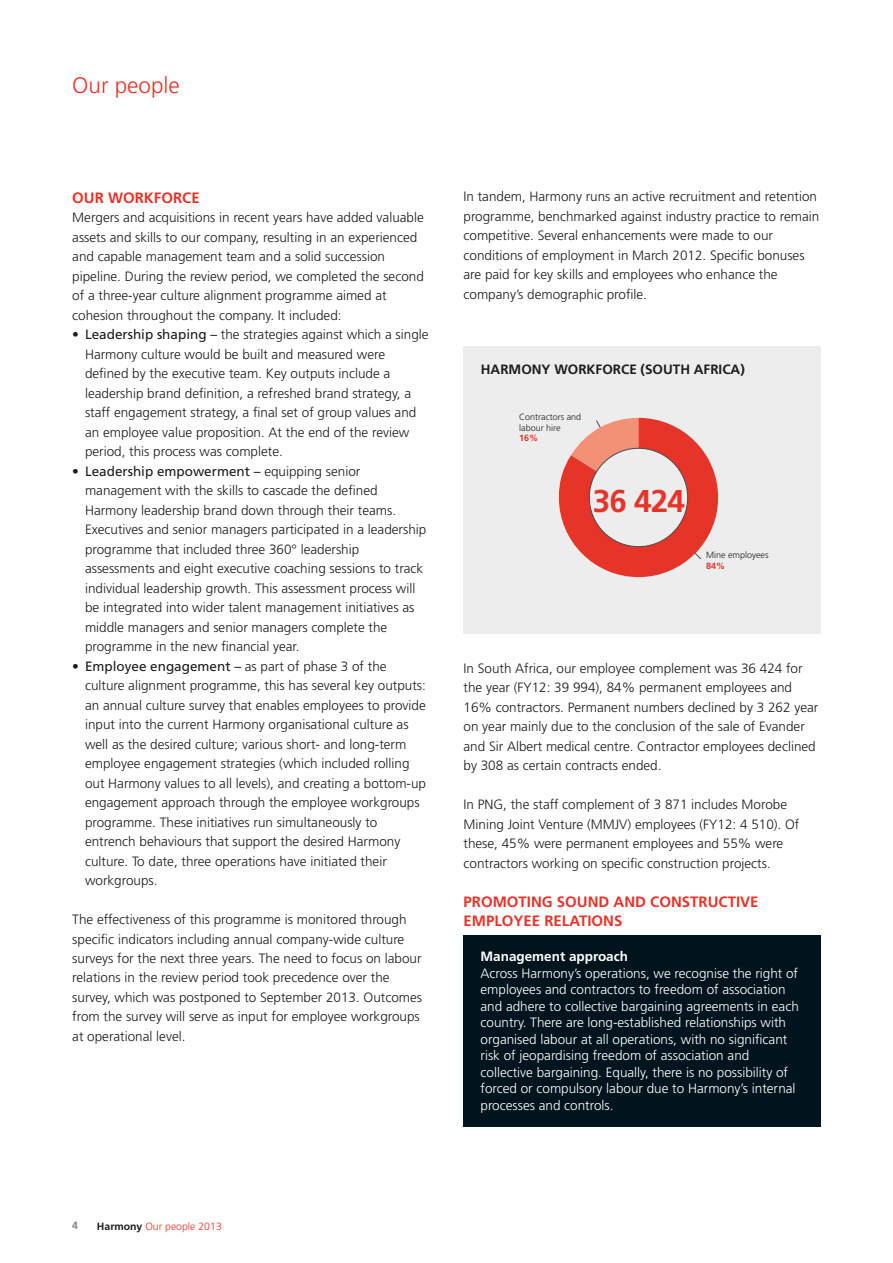
<style>
.page{position:relative;width:893px;height:1263px;background:#fff}
.page>*{position:absolute;margin:0;border:0;box-sizing:border-box;transform-origin:0 0}
.t1{font:700 31.5px "Frutiger LT Std";color:#e63429}
.t2{font:300 22.5px "Frutiger LT Std";color:#e63429}
.t3{font:700 15px/19.5px "Frutiger LT Std";color:#e63429}
.t4{font:300 13.5px/19.5px "Frutiger LT Std";color:#1d1d1b}
.t5{font:300 13.5px/16.5px "Frutiger LT Std";color:#fff}
.t6{font:700 13.5px "Frutiger LT Std";color:#1d1d1b}
.t7{font:700 13.5px "Frutiger LT Std";color:#fff}
.t8{font:300 10.5px "Frutiger LT Std";color:#e63429}
.t9{font:700 10.5px "Frutiger LT Std";color:#878787}
.t10{font:300 9px/10.5px "Frutiger LT Std";color:#1d1d1b}
.t11{font:700 9px "Frutiger LT Std";color:#e63429}
.s1{font-weight:400}
.s2{font-weight:700;color:#1d1d1b}
</style>
<div class="page">
<div style="left:463px;top:346px;width:358px;height:288px;background:#ededed"></div>
<svg style="left:559px;top:418px;width:159px;height:159px"></svg>
<div style="left:589px;top:448px;width:99px;height:99px;background:#ededed;border-radius:50%"></div>
<div style="left:463px;top:935px;width:358px;height:191px;background:#00141e"></div>
<h2 class="t2" style="left:72px;top:73px;width:109px">Our people</h2>
<p class="t3" style="left:72px;top:188px;width:129px">OUR WORKFORCE</p>
<p class="t4" style="left:72px;top:208px;width:353px">Mergers and acquisitions in recent years have added valuable assets and skills to our company, resulting in an experienced and capable management team and a solid succession pipeline. During the review period, we completed the second of a three-year culture alignment programme aimed at cohesion throughout the company. It included:</p>
<p class="t4" style="left:85px;top:325px;width:345px;text-indent:-13px">• <span class="s1">Leadership shaping –</span> the strategies against which a single Harmony culture would be built and measured were defined by the executive team. Key outputs include a leadership brand definition, a refreshed brand strategy, a staff engagement strategy, a final set of group values and an employee value proposition. At the end of the review period, this process was complete.</p>
<p class="t4" style="left:85px;top:461px;width:343px;text-indent:-13px">• <span class="s1">Leadership empowerment –</span> equipping senior management with the skills to cascade the defined Harmony leadership brand down through their teams.<br>Executives and senior managers participated in a leadership programme that included three 360° leadership assessments and eight executive coaching sessions to track individual leadership growth. This assessment process will be integrated into wider talent management initiatives as middle managers and senior managers complete the programme in the new financial year.</p>
<p class="t4" style="left:85px;top:656px;width:343px;text-indent:-13px">• <span class="s1">Employee engagement –</span> as part of phase 3 of the culture alignment programme, this has several key outputs: an annual culture survey that enables employees to provide input into the current Harmony organisational culture as well as the desired culture; various short- and long-term employee engagement strategies (which included rolling out Harmony values to all levels), and creating a bottom-up engagement approach through the employee workgroups programme. These initiatives run simultaneously to entrench behaviours that support the desired Harmony culture. To date, three operations have initiated their workgroups.</p>
<p class="t4" style="left:72px;top:910px;width:351px">The effectiveness of this programme is monitored through specific indicators including annual company-wide culture surveys for the next three years. The need to focus on labour relations in the review period took precedence over the survey, which was postponed to September 2013. Outcomes from the survey will serve as input for employee workgroups at operational level.</p>
<p class="t4" style="left:463px;top:187px;width:357px">In tandem, Harmony runs an active recruitment and retention programme, benchmarked against industry practice to remain competitive. Several enhancements were made to our conditions of employment in March 2012. Specific bonuses are paid for key skills and employees who enhance the company’s demographic profile.</p>
<p class="t6" style="left:481px;top:361px;width:266px">HARMONY WORKFORCE (SOUTH AFRICA)</p>
<p class="t10" style="left:519px;top:412px;width:64px">Contractors and labour hire</p>
<p class="t11" style="left:519px;top:433px;width:21px">16%</p>
<h1 class="t1" style="left:593px;top:482px;width:94px">36 424</h1>
<p class="t10" style="left:706px;top:550px;width:64px">Mine employees</p>
<p class="t11" style="left:706px;top:561px;width:21px">84%</p>
<p class="t4" style="left:463px;top:658px;width:356px">In South Africa, our employee complement was 36 424 for the year (FY12: 39 994), 84% permanent employees and 16% contractors. Permanent numbers declined by 3 262 year on year mainly due to the conclusion of the sale of Evander and Sir Albert medical centre. Contractor employees declined by 308 as certain contracts ended.</p>
<p class="t4" style="left:463px;top:795px;width:337px">In PNG, the staff complement of 3 871 includes Morobe Mining Joint Venture (MMJV) employees (FY12: 4 510). Of these, 45% were permanent employees and 55% were contractors working on specific construction projects.</p>
<p class="t3" style="left:463px;top:892px;width:297px">PROMOTING SOUND AND CONSTRUCTIVE<br>EMPLOYEE RELATIONS</p>
<p class="t7" style="left:480px;top:948px;width:149px">Management approach</p>
<p class="t5" style="left:480px;top:965px;width:320px">Across Harmony’s operations, we recognise the right of employees and contractors to freedom of association and adhere to collective bargaining agreements in each country. There are long-established relationships with organised labour at all operations, with no significant risk of jeopardising freedom of association and collective bargaining. Equally, there is no possibility of forced or compulsory labour due to Harmony’s internal processes and controls.</p>
<p class="t9" style="left:72px;top:1219px;width:7px">4</p>
<p class="t8" style="left:97px;top:1220px;width:126px"><span class="s2">Harmony</span> Our people 2013</p>
</div>
